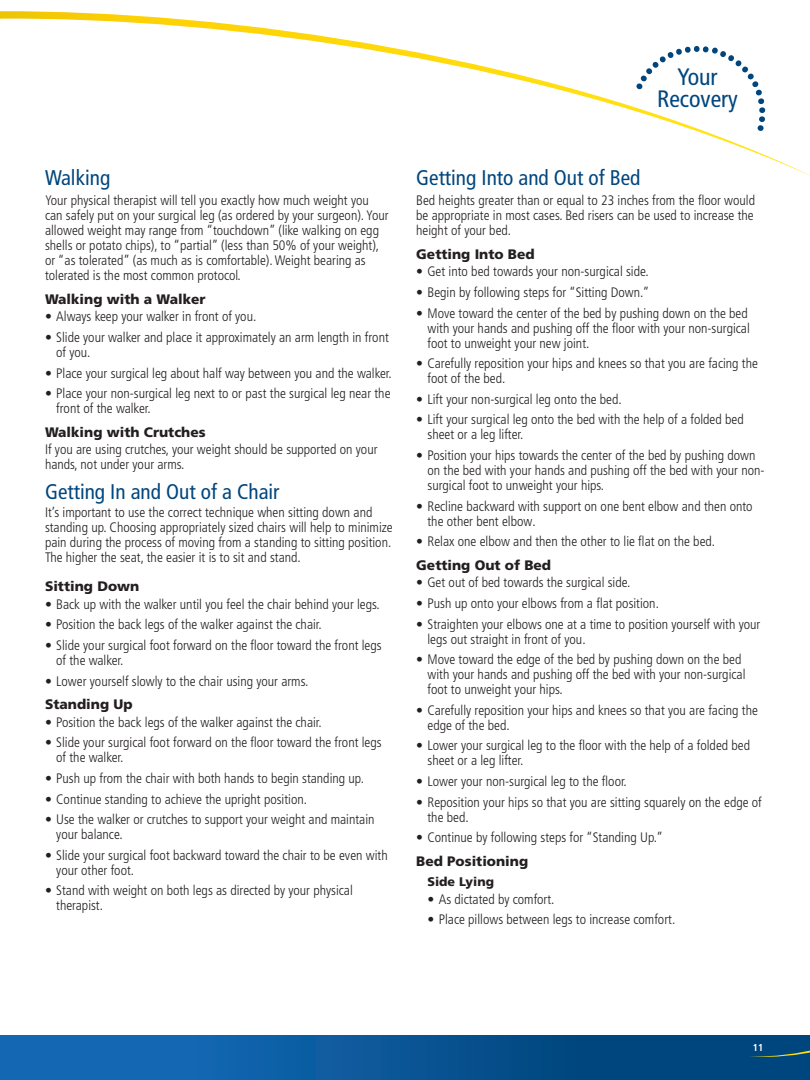
<style>
.page{position:relative;width:810px;height:1080px;background:#fff}
.page>*{position:absolute;margin:0;border:0;box-sizing:border-box;transform-origin:0 0}
.t1{font:condensed 23.75px/21.2px "Frutiger LT Pro";color:#00467e;text-align:center}
._541_Lg_Subhead{font:condensed 21.25px "Frutiger LT Pro";color:#00467e}
.Bold10Sub{font:condensed 21.25px "Frutiger LT Pro";color:#00467e}
.bullet_text{font:300 condensed 13.75px/15px "Frutiger LT Pro";color:#231f20}
.Blk_11sub{font:900 13.75px "Frutiger";color:#231f20}
.Bold10Sub-2{font:900 12.5px "Frutiger";color:#231f20}
.Bio_text{font:700 condensed 10px "Frutiger LT Pro";color:#fff}
</style>
<div class="page">
<div style="left:0;top:1035px;width:810px;height:45px;background:linear-gradient(to right,#176ebc,#003f73)"></div>
<svg style="left:1px;top:11px;width:809px;height:165px"></svg>
<svg style="left:748px;top:1048px;width:62px;height:10px"></svg>
<div style="left:703px;top:46px;width:6px;height:7px;background:#00467e;border-radius:50%"></div>
<svg style="left:636px;top:46px;width:64px;height:44px"></svg>
<svg style="left:712px;top:47px;width:53px;height:84px"></svg>
<p class="_541_Lg_Subhead" style="left:45px;top:165px;width:67px">Walking</p>
<p class="bullet_text" style="left:45px;top:193px;width:345px">Your physical therapist will tell you exactly how much weight you can safely put on your surgical leg (as ordered by your surgeon). Your allowed weight may range from “touchdown” (like walking on egg shells or potato chips), to “partial” (less than 50% of your weight), or “as tolerated” (as much as is comfortable). Weight bearing as tolerated is the most common protocol.</p>
<p class="Blk_11sub" style="left:45px;top:291px;width:162px">Walking with a Walker</p>
<p class="bullet_text" style="left:45px;top:309px;width:213px">• Always keep your walker in front of you.</p>
<p class="bullet_text" style="left:56px;top:330px;width:334px;text-indent:-11px">• Slide your walker and place it approximately an arm length in front of you.</p>
<p class="bullet_text" style="left:45px;top:365px;width:348px">• Place your surgical leg about half way between you and the walker.</p>
<p class="bullet_text" style="left:56px;top:386px;width:336px;text-indent:-11px">• Place your non-surgical leg next to or past the surgical leg near the front of the walker.</p>
<p class="Blk_11sub" style="left:45px;top:423px;width:162px">Walking with Crutches</p>
<p class="bullet_text" style="left:45px;top:442px;width:334px">If you are using crutches, your weight should be supported on your hands, not under your arms.</p>
<p class="Bold10Sub" style="left:45px;top:480px;width:236px">Getting In and Out of a Chair</p>
<p class="bullet_text" style="left:45px;top:505px;width:349px">It’s important to use the correct technique when sitting down and standing up. Choosing appropriately sized chairs will help to minimize pain during the process of moving from a standing to sitting position.<br>The higher the seat, the easier it is to sit and stand.</p>
<p class="Blk_11sub" style="left:45px;top:578px;width:96px">Sitting Down</p>
<p class="bullet_text" style="left:45px;top:597px;width:336px">• Back up with the walker until you feel the chair behind your legs.</p>
<p class="bullet_text" style="left:45px;top:617px;width:278px">• Position the back legs of the walker against the chair.</p>
<p class="bullet_text" style="left:56px;top:638px;width:327px;text-indent:-11px">• Slide your surgical foot forward on the floor toward the front legs of the walker.</p>
<p class="bullet_text" style="left:45px;top:674px;width:265px">• Lower yourself slowly to the chair using your arms.</p>
<p class="Blk_11sub" style="left:45px;top:696px;width:89px">Standing Up</p>
<p class="bullet_text" style="left:45px;top:715px;width:278px">• Position the back legs of the walker against the chair.</p>
<p class="bullet_text" style="left:56px;top:735px;width:327px;text-indent:-11px">• Slide your surgical foot forward on the floor toward the front legs of the walker.</p>
<p class="bullet_text" style="left:45px;top:771px;width:321px">• Push up from the chair with both hands to begin standing up.</p>
<p class="bullet_text" style="left:45px;top:791px;width:264px">• Continue standing to achieve the upright position.</p>
<p class="bullet_text" style="left:56px;top:812px;width:320px;text-indent:-11px">• Use the walker or crutches to support your weight and maintain your balance.</p>
<p class="bullet_text" style="left:56px;top:848px;width:333px;text-indent:-11px">• Slide your surgical foot backward toward the chair to be even with your other foot.</p>
<p class="bullet_text" style="left:56px;top:883px;width:298px;text-indent:-11px">• Stand with weight on both legs as directed by your physical therapist.</p>
<h1 class="t1" style="left:657px;top:67px;width:82px">Your<br>Recovery</h1>
<p class="_541_Lg_Subhead" style="left:416px;top:165px;width:226px">Getting Into and Out of Bed</p>
<p class="bullet_text" style="left:416px;top:193px;width:340px;text-align:justify">Bed heights greater than or equal to 23 inches from the floor would be appropriate in most cases. Bed risers can be used to increase the height of your bed.</p>
<p class="Blk_11sub" style="left:416px;top:246px;width:120px">Getting Into Bed</p>
<p class="bullet_text" style="left:416px;top:264px;width:234px">• Get into bed towards your non-surgical side.</p>
<p class="bullet_text" style="left:416px;top:285px;width:235px">• Begin by following steps for “Sitting Down.”</p>
<p class="bullet_text" style="left:428px;top:305px;width:324px;text-indent:-11px">• Move toward the center of the bed by pushing down on the bed with your hands and pushing off the floor with your non-surgical foot to unweight your new joint.</p>
<p class="bullet_text" style="left:428px;top:356px;width:332px;text-indent:-11px">• Carefully reposition your hips and knees so that you are facing the foot of the bed.</p>
<p class="bullet_text" style="left:416px;top:392px;width:207px">• Lift your non-surgical leg onto the bed.</p>
<p class="bullet_text" style="left:428px;top:412px;width:318px;text-indent:-11px">• Lift your surgical leg onto the bed with the help of a folded bed sheet or a leg lifter.</p>
<p class="bullet_text" style="left:428px;top:448px;width:339px;text-indent:-11px">• Position your hips towards the center of the bed by pushing down on the bed with your hands and pushing off the bed with your non&shy;surgical foot to unweight your hips.</p>
<p class="bullet_text" style="left:428px;top:499px;width:327px;text-indent:-11px">• Recline backward with support on one bent elbow and then onto the other bent elbow.</p>
<p class="bullet_text" style="left:416px;top:534px;width:300px">• Relax one elbow and then the other to lie flat on the bed.</p>
<p class="Blk_11sub" style="left:416px;top:557px;width:136px">Getting Out of Bed</p>
<p class="bullet_text" style="left:416px;top:575px;width:216px">• Get out of bed towards the surgical side.</p>
<p class="bullet_text" style="left:416px;top:596px;width:244px">• Push up onto your elbows from a flat position.</p>
<p class="bullet_text" style="left:428px;top:617px;width:334px;text-indent:-11px">• Straighten your elbows one at a time to position yourself with your legs out straight in front of you.</p>
<p class="bullet_text" style="left:428px;top:652px;width:319px;text-indent:-11px">• Move toward the edge of the bed by pushing down on the bed with your hands and pushing off the bed with your non-surgical foot to unweight your hips.</p>
<p class="bullet_text" style="left:428px;top:703px;width:332px;text-indent:-11px">• Carefully reposition your hips and knees so that you are facing the edge of the bed.</p>
<p class="bullet_text" style="left:428px;top:738px;width:324px;text-indent:-11px">• Lower your surgical leg to the floor with the help of a folded bed sheet or a leg lifter.</p>
<p class="bullet_text" style="left:416px;top:774px;width:212px">• Lower your non-surgical leg to the floor.</p>
<p class="bullet_text" style="left:428px;top:795px;width:336px;text-indent:-11px">• Reposition your hips so that you are sitting squarely on the edge of the bed.</p>
<p class="bullet_text" style="left:416px;top:830px;width:249px">• Continue by following steps for “Standing Up.”</p>
<p class="Blk_11sub" style="left:416px;top:853px;width:114px">Bed Positioning</p>
<p class="Bold10Sub-2" style="left:428px;top:874px;width:68px">Side Lying</p>
<p class="bullet_text" style="left:427px;top:892px;width:129px">• As dictated by comfort.</p>
<p class="bullet_text" style="left:427px;top:912px;width:249px">• Place pillows between legs to increase comfort.</p>
<p class="Bio_text" style="left:753px;top:1042px;width:12px">11</p>
</div>
